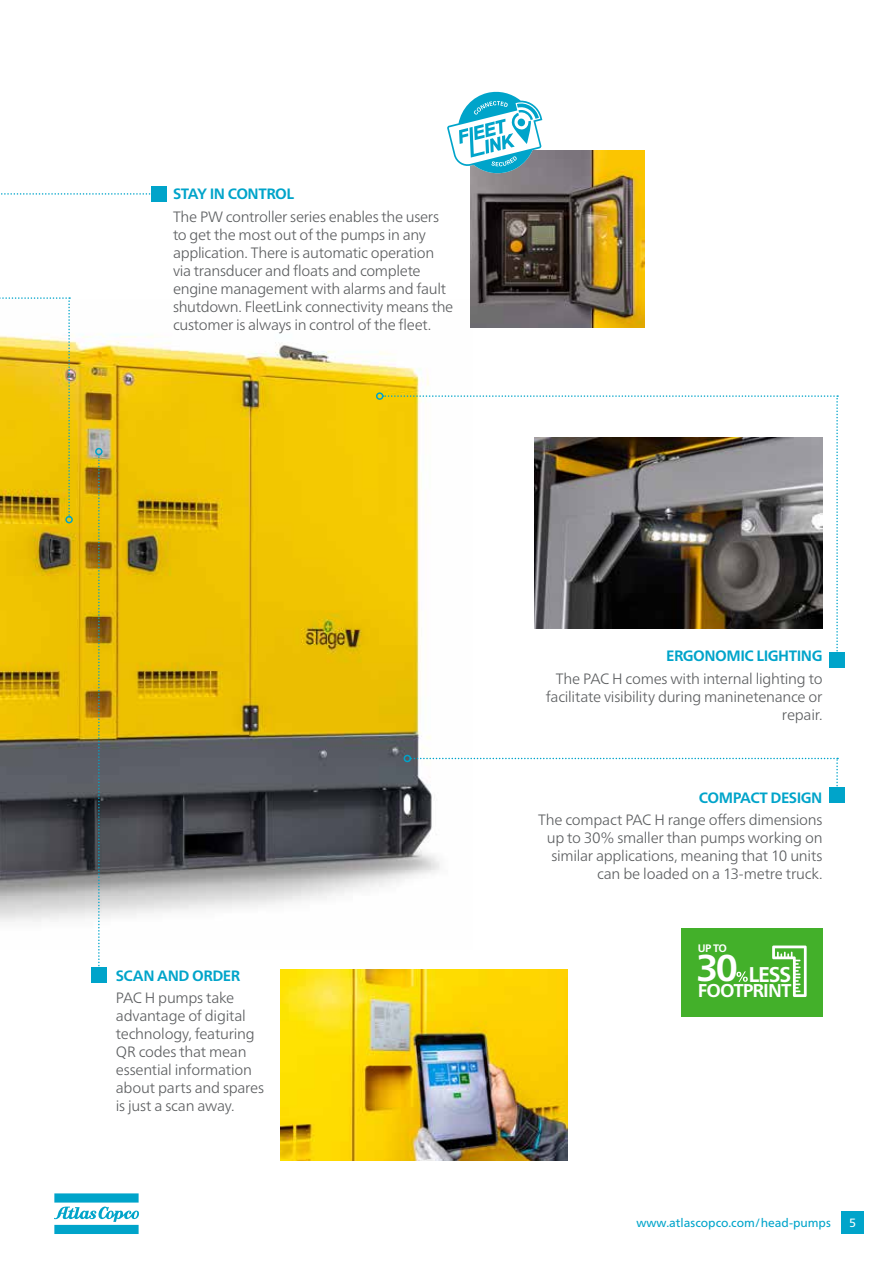
<style>
.page{position:relative;width:893px;height:1263px;background:#fff}
.page>*{position:absolute;margin:0;border:0;box-sizing:border-box;transform-origin:0 0}
.t1{font:700 21.3px "Neue Frutiger World";color:#fff}
.t2{font:700 18.6px "Neue Frutiger World";letter-spacing:-.05em;color:#fff}
.t3{font:300 15px/18px "Neue Frutiger World";letter-spacing:-.02em;color:#5c5e60}
.t4{font:700 15px "Neue Frutiger World";letter-spacing:-.03em;color:#00a4ca}
.t5{font:12px "Neue Frutiger World";color:#00a4ca}
.t6{font:12px "Neue Frutiger World";color:#fff}
.t7{font:700 10.8px "Neue Frutiger World";color:#fff}
.s1{font-size:37.35px}
</style>
<div class="page">
<img style="left:0;top:334px;width:472px;height:588px">
<img style="left:470px;top:151px;width:175px;height:177px">
<svg style="left:447px;top:91px;width:95px;height:84px"></svg>
<img style="left:280px;top:969px;width:287px;height:192px">
<div style="left:65px;top:516px;width:8px;height:7px;border:2px solid #00a4ca;border-radius:50%"></div>
<svg style="left:1px;top:193px;width:150px;height:2px"></svg>
<img style="left:0;top:297px;width:70px;height:220px">
<div style="left:151px;top:186px;width:15px;height:15px;background:#00a4ca"></div>
<svg style="left:383px;top:395px;width:455px;height:266px"></svg>
<div style="left:830px;top:653px;width:15px;height:15px;background:#00a4ca"></div>
<div style="left:376px;top:392px;width:7px;height:8px;border:2px solid #00a4ca;border-radius:50%"></div>
<div style="left:681px;top:929px;width:141px;height:88px;background:#43b02a"></div>
<svg style="left:772px;top:945px;width:35px;height:52px"></svg>
<svg style="left:736px;top:971px;width:12px;height:11px"></svg>
<svg style="left:98px;top:455px;width:2px;height:512px"></svg>
<div style="left:91px;top:967px;width:15px;height:15px;background:#00a4ca"></div>
<div style="left:95px;top:448px;width:8px;height:7px;border:2px solid #00a4ca;border-radius:50%"></div>
<svg style="left:410px;top:758px;width:428px;height:38px"></svg>
<div style="left:830px;top:788px;width:15px;height:15px;background:#00a4ca"></div>
<div style="left:404px;top:755px;width:7px;height:7px;border:2px solid #00a4ca;border-radius:50%"></div>
<svg style="left:54px;top:1193px;width:85px;height:41px"></svg>
<div style="left:841px;top:1211px;width:23px;height:23px;background:#00a4ca"></div>
<p class="t4" style="left:173px;top:181px;width:123px">STAY IN CONTROL</p>
<p class="t3" style="left:173px;top:207px;width:282px">The PW controller series enables the users to get the most out of the pumps in any application. There is automatic operation via transducer and floats and complete engine management with alarms and fault shutdown. FleetLink connectivity means the customer is always in control of the fleet.</p>
<p class="t4" style="left:116px;top:962px;width:126px">SCAN AND ORDER</p>
<p class="t3" style="left:116px;top:989px;width:150px">PAC H pumps take advantage of digital technology, featuring<br>QR codes that mean essential information about parts and spares is just a scan away.</p>
<p class="t4" style="left:666px;top:643px;width:158px">ERGONOMIC LIGHTING</p>
<p class="t3" style="left:546px;top:669px;width:278px;text-align:right">The PAC H comes with internal lighting to facilitate visibility during maninetenance or repair.</p>
<p class="t4" style="left:699px;top:784px;width:125px">COMPACT DESIGN</p>
<p class="t3" style="left:538px;top:811px;width:286px;text-align:right">The compact PAC H range offers dimensions up to 30% smaller than pumps working on similar applications, meaning that 10 units can be loaded on a 13-metre truck.</p>
<p class="t7" style="left:698px;top:938px;width:31px">UP TO</p>
<h1 class="t1" style="left:696px;top:955px;width:96px"><span class="s1">30</span> LESS</h1>
<p class="t2" style="left:698px;top:974px;width:95px">FOOTPRINT</p>
<p class="t5" style="left:637px;top:1213px;width:196px">www.atlascopco.com/head-pumps</p>
<p class="t6" style="left:849px;top:1214px;width:8px">5</p>
</div>
